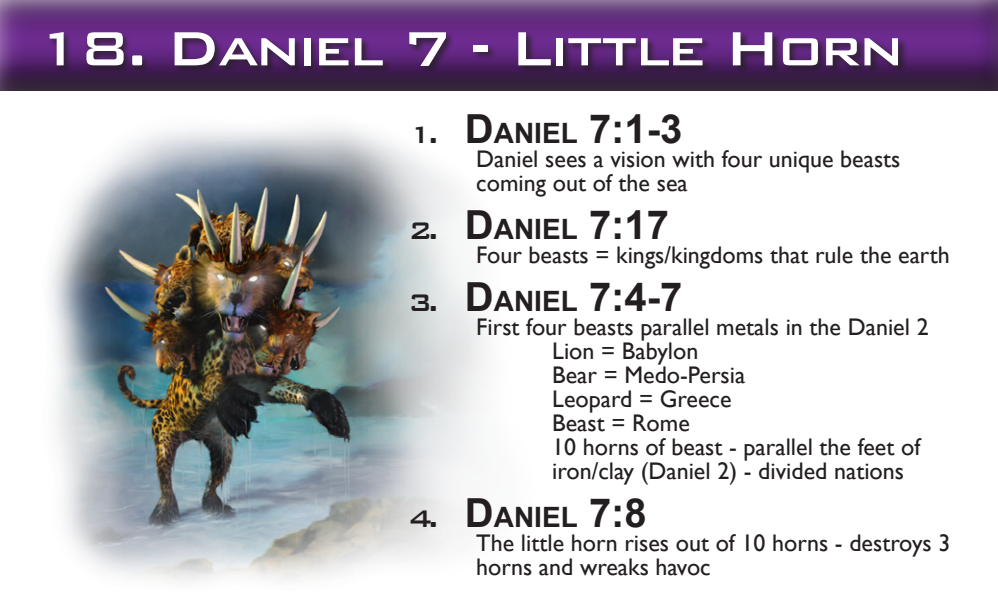
<style>
.page{position:relative;width:998px;height:613px;background:#fff}
.page>*{position:absolute;margin:0;border:0;box-sizing:border-box;transform-origin:0 0}
.Heading_Text{font:500 64px "Bank Gothic";letter-spacing:-.05em;color:#fff}
.Verse{font:700 40px "Arial";color:#231f20}
.Verse-2{font:700 28px "Arial";color:#231f20}
.Content{font:24px/24px "Gill Sans";color:#231f20}
.s1{font-family:"Bank Gothic";font-weight:500;font-size:32px}
.s2{font-size:28px}
.s3{font-size:40px}
</style>
<div class="page">
<img style="left:49px;top:125px;width:437px;height:456px">
<div style="left:0;top:0;width:998px;height:96px;background:#231f20;opacity:.75"></div>
<div style="left:48px;top:32px;width:859px;height:42px;background:#231f20;opacity:.75"></div>
<p class="Heading_Text" style="left:34px;top:-1px;width:871px">18. Daniel 7 - Little Horn</p>
<p class="Verse" style="left:408px;top:102px;width:276px"><span class="s1">1.</span> D<span class="s2">ANIEL</span> 7:1-3</p>
<p class="Content" style="left:476px;top:146px;width:426px">Daniel sees a vision with four unique beasts coming out of the sea</p>
<p class="Verse" style="left:408px;top:198px;width:262px"><span class="s1">2.</span> D<span class="s2">ANIEL</span> 7:17</p>
<p class="Content" style="left:476px;top:242px;width:475px">Four beasts = kings/kingdoms that rule the earth</p>
<p class="Verse" style="left:408px;top:270px;width:276px"><span class="s1">3.</span> D<span class="s2">ANIEL</span> 7:4-7</p>
<p class="Content" style="left:552px;top:314px;width:378px;text-indent:-76px">First four beasts parallel metals in the Daniel 2<br>Lion = Babylon</p>
<p class="Content" style="left:552px;top:362px;width:194px">Bear = Medo-Persia</p>
<p class="Content" style="left:552px;top:386px;width:181px">Leopard = Greece</p>
<p class="Content" style="left:552px;top:410px;width:139px">Beast = Rome</p>
<p class="Content" style="left:552px;top:434px;width:370px">10 horns of beast - parallel the feet of iron/clay (Daniel 2) - divided nations</p>
<p class="Verse-2" style="left:408px;top:498px;width:240px"><span class="s1">4.</span> <span class="s3">D</span>ANIEL <span class="s3">7:8</span></p>
<p class="Content" style="left:476px;top:530px;width:476px">The little horn rises out of 10 horns - destroys 3 horns and wreaks havoc</p>
</div>
